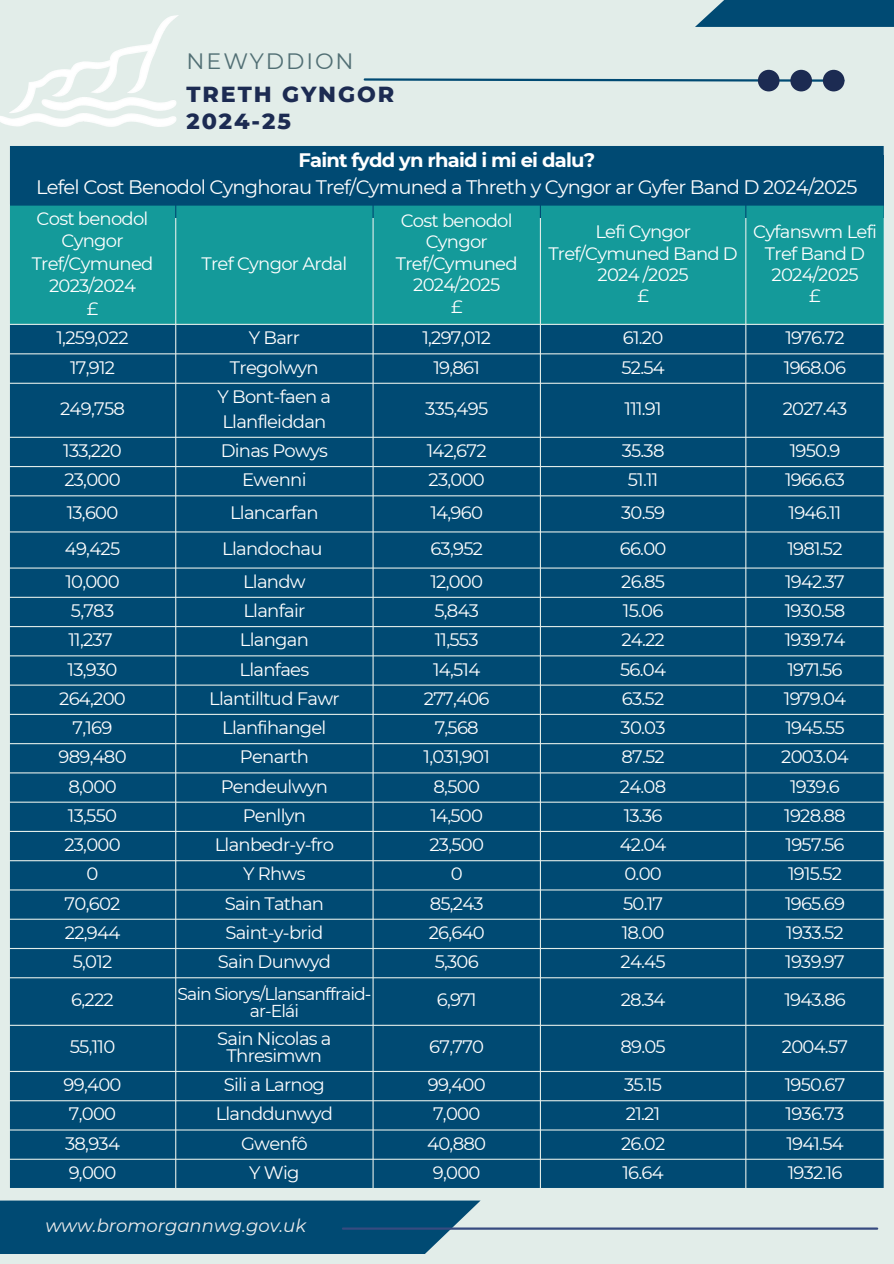
<style>
.page{position:relative;width:894px;height:1264px;background:#fff}
.page>*{position:absolute;margin:0;border:0;box-sizing:border-box;transform-origin:0 0}
.t1{font:800 22.2px/27px "Montserrat";letter-spacing:.085em;color:#1c2b52}
.t2{font:22.2px "Montserrat";letter-spacing:.085em;color:#516f74}
.t3{font:19.5px "Montserrat";letter-spacing:-.04em;color:#fff}
.t4{font:700 19.5px "Montserrat";letter-spacing:-.04em;color:#fff}
.t5{font:18px/21.3px "Montserrat";letter-spacing:-.04em;color:#fff;text-align:center}
.t6{font:italic 18px "Montserrat";color:#ededed}
.t7{font:17.25px/16.8px "Montserrat";letter-spacing:-.055em;color:#fff;text-align:center}
</style>
<div class="page">
<div style="left:0;top:0;width:893px;height:1263px;background:#e2ede9"></div>
<svg style="left:0;top:1200px;width:480px;height:54px;background:#0e547a"></svg>
<hr style="left:343px;top:1227px;width:533px;height:2px;background:#374b80">
<div style="left:694px;top:0;width:199px;height:27px;background:#004a73"></div>
<svg style="left:363px;top:70px;width:482px;height:21px"></svg>
<img style="left:0;top:15px;width:178px;height:111px">
<div style="left:10px;top:146px;width:873px;height:1041px;background:#004a73"></div>
<div style="left:10px;top:206px;width:873px;height:118px;background:#149a9a"></div>
<p class="t2" style="left:186px;top:48px;width:168px">NEWYDDION</p>
<h1 class="t1" style="left:186px;top:81px;width:209px">TRETH GYNGOR<br>2024-25</h1>
<p class="t4" style="left:298px;top:148px;width:298px">Faint fydd yn rhaid i mi ei dalu?</p>
<p class="t3" style="left:36px;top:175px;width:822px">Lefel Cost Benodol Cynghorau Tref/Cymuned a Threth y Cyngor ar Gyfer Band D 2024/2025</p>
<p class="t5" style="left:32px;top:207px;width:123px;line-height:22.5px">Cost benodol<br>Cyngor<br>Tref/Cymuned<br>2023/2024</p>
<p class="t5" style="left:87px;top:298px;width:13px">£</p>
<p class="t5" style="left:396px;top:210px;width:123px">Cost benodol<br>Cyngor<br>Tref/Cymuned<br>2024/2025</p>
<p class="t5" style="left:451px;top:295px;width:13px">£</p>
<p class="t5" style="left:548px;top:221px;width:191px">Lefi Cyngor<br>Tref/Cymuned Band D<br>2024 /2025</p>
<p class="t5" style="left:637px;top:285px;width:13px">£</p>
<p class="t5" style="left:753px;top:221px;width:125px">Cyfanswm Lefi<br>Tref Band D<br>2024/2025</p>
<p class="t5" style="left:809px;top:285px;width:13px">£</p>
<p class="t5" style="left:201px;top:253px;width:147px">Tref Cyngor Ardal</p>
<p class="t5" style="left:56px;top:327px;width:73px">1,259,022</p>
<p class="t5" style="left:249px;top:327px;width:53px">Y Barr</p>
<p class="t5" style="left:422px;top:327px;width:70px">1,297,012</p>
<p class="t5" style="left:622px;top:327px;width:42px">61.20</p>
<p class="t5" style="left:785px;top:327px;width:61px">1976.72</p>
<p class="t5" style="left:70px;top:356px;width:46px">17,912</p>
<p class="t5" style="left:230px;top:356px;width:90px">Tregolwyn</p>
<p class="t5" style="left:433px;top:356px;width:48px">19,861</p>
<p class="t5" style="left:621px;top:356px;width:45px">52.54</p>
<p class="t5" style="left:783px;top:356px;width:64px">1968.06</p>
<p class="t5" style="left:60px;top:398px;width:66px">249,758</p>
<p class="t5" style="left:217px;top:384px;width:115px;line-height:24.8px;text-align:left">Y Bont-faen a<br>Llanfleiddan</p>
<p class="t5" style="left:425px;top:398px;width:64px">335,495</p>
<p class="t5" style="left:624px;top:398px;width:39px">111.91</p>
<p class="t5" style="left:782px;top:398px;width:66px">2027.43</p>
<p class="t5" style="left:63px;top:440px;width:60px">133,220</p>
<p class="t5" style="left:221px;top:440px;width:109px">Dinas Powys</p>
<p class="t5" style="left:426px;top:440px;width:61px">142,672</p>
<p class="t5" style="left:621px;top:440px;width:44px">35.38</p>
<p class="t5" style="left:789px;top:440px;width:52px">1950.9</p>
<p class="t5" style="left:64px;top:469px;width:58px">23,000</p>
<p class="t5" style="left:242px;top:469px;width:66px">Ewenni</p>
<p class="t5" style="left:428px;top:469px;width:58px">23,000</p>
<p class="t5" style="left:627px;top:469px;width:32px">51.11</p>
<p class="t5" style="left:784px;top:469px;width:61px">1966.63</p>
<p class="t5" style="left:67px;top:502px;width:53px">13,600</p>
<p class="t5" style="left:230px;top:502px;width:90px">Llancarfan</p>
<p class="t5" style="left:430px;top:502px;width:54px">14,960</p>
<p class="t5" style="left:621px;top:502px;width:46px">30.59</p>
<p class="t5" style="left:788px;top:502px;width:54px">1946.11</p>
<p class="t5" style="left:65px;top:538px;width:57px">49,425</p>
<p class="t5" style="left:222px;top:538px;width:102px">Llandochau</p>
<p class="t5" style="left:430px;top:538px;width:54px">63,952</p>
<p class="t5" style="left:619px;top:538px;width:48px">66.00</p>
<p class="t5" style="left:787px;top:538px;width:57px">1981.52</p>
<p class="t5" style="left:65px;top:570px;width:56px">10,000</p>
<p class="t5" style="left:243px;top:570px;width:64px">Llandw</p>
<p class="t5" style="left:430px;top:570px;width:54px">12,000</p>
<p class="t5" style="left:621px;top:570px;width:45px">26.85</p>
<p class="t5" style="left:785px;top:570px;width:61px">1942.37</p>
<p class="t5" style="left:71px;top:600px;width:45px">5,783</p>
<p class="t5" style="left:243px;top:600px;width:63px">Llanfair</p>
<p class="t5" style="left:434px;top:600px;width:46px">5,843</p>
<p class="t5" style="left:622px;top:600px;width:42px">15.06</p>
<p class="t5" style="left:784px;top:600px;width:62px">1930.58</p>
<p class="t5" style="left:68px;top:629px;width:46px">11,237</p>
<p class="t5" style="left:240px;top:629px;width:70px">Llangan</p>
<p class="t5" style="left:435px;top:629px;width:45px">11,553</p>
<p class="t5" style="left:621px;top:629px;width:45px">24.22</p>
<p class="t5" style="left:784px;top:629px;width:62px">1939.74</p>
<p class="t5" style="left:68px;top:658px;width:51px">13,930</p>
<p class="t5" style="left:239px;top:658px;width:71px">Llanfaes</p>
<p class="t5" style="left:433px;top:658px;width:49px">14,514</p>
<p class="t5" style="left:620px;top:658px;width:47px">56.04</p>
<p class="t5" style="left:787px;top:658px;width:57px">1971.56</p>
<p class="t5" style="left:59px;top:687px;width:68px">264,200</p>
<p class="t5" style="left:209px;top:687px;width:132px">Llantilltud Fawr</p>
<p class="t5" style="left:424px;top:687px;width:67px">277,406</p>
<p class="t5" style="left:621px;top:687px;width:44px">63.52</p>
<p class="t5" style="left:783px;top:687px;width:64px">1979.04</p>
<p class="t5" style="left:73px;top:717px;width:41px">7,169</p>
<p class="t5" style="left:222px;top:717px;width:106px">Llanfihangel</p>
<p class="t5" style="left:434px;top:717px;width:46px">7,568</p>
<p class="t5" style="left:620px;top:717px;width:47px">30.03</p>
<p class="t5" style="left:785px;top:717px;width:61px">1945.55</p>
<p class="t5" style="left:58px;top:746px;width:70px">989,480</p>
<p class="t5" style="left:240px;top:746px;width:70px">Penarth</p>
<p class="t5" style="left:423px;top:746px;width:68px">1,031,901</p>
<p class="t5" style="left:621px;top:746px;width:45px">87.52</p>
<p class="t5" style="left:781px;top:746px;width:69px">2003.04</p>
<p class="t5" style="left:68px;top:775px;width:50px">8,000</p>
<p class="t5" style="left:221px;top:775px;width:109px">Pendeulwyn</p>
<p class="t5" style="left:433px;top:775px;width:48px">8,500</p>
<p class="t5" style="left:619px;top:775px;width:48px">24.08</p>
<p class="t5" style="left:790px;top:775px;width:51px">1939.6</p>
<p class="t5" style="left:68px;top:804px;width:51px">13,550</p>
<p class="t5" style="left:243px;top:804px;width:65px">Penllyn</p>
<p class="t5" style="left:430px;top:804px;width:54px">14,500</p>
<p class="t5" style="left:623px;top:804px;width:40px">13.36</p>
<p class="t5" style="left:784px;top:804px;width:63px">1928.88</p>
<p class="t5" style="left:64px;top:834px;width:58px">23,000</p>
<p class="t5" style="left:215px;top:834px;width:121px">Llanbedr-y-fro</p>
<p class="t5" style="left:429px;top:834px;width:56px">23,500</p>
<p class="t5" style="left:619px;top:834px;width:48px">42.04</p>
<p class="t5" style="left:785px;top:834px;width:60px">1957.56</p>
<p class="t5" style="left:87px;top:863px;width:13px">0</p>
<p class="t5" style="left:243px;top:863px;width:64px">Y Rhws</p>
<p class="t5" style="left:450px;top:863px;width:13px">0</p>
<p class="t5" style="left:624px;top:863px;width:39px">0.00</p>
<p class="t5" style="left:787px;top:863px;width:55px">1915.52</p>
<p class="t5" style="left:65px;top:892px;width:57px">70,602</p>
<p class="t5" style="left:225px;top:892px;width:101px">Sain Tathan</p>
<p class="t5" style="left:429px;top:892px;width:56px">85,243</p>
<p class="t5" style="left:623px;top:892px;width:42px">50.17</p>
<p class="t5" style="left:784px;top:892px;width:61px">1965.69</p>
<p class="t5" style="left:65px;top:921px;width:57px">22,944</p>
<p class="t5" style="left:225px;top:921px;width:99px">Saint-y-brid</p>
<p class="t5" style="left:428px;top:921px;width:58px">26,640</p>
<p class="t5" style="left:621px;top:921px;width:44px">18.00</p>
<p class="t5" style="left:786px;top:921px;width:59px">1933.52</p>
<p class="t5" style="left:73px;top:951px;width:41px">5,012</p>
<p class="t5" style="left:218px;top:951px;width:115px">Sain Dunwyd</p>
<p class="t5" style="left:434px;top:951px;width:46px">5,306</p>
<p class="t5" style="left:620px;top:951px;width:47px">24.45</p>
<p class="t5" style="left:785px;top:951px;width:61px">1939.97</p>
<p class="t5" style="left:71px;top:989px;width:44px">6,222</p>
<p class="t7" style="left:177px;top:985px;width:195px">Sain Siorys/Llansanffraid&shy;ar-Elái</p>
<p class="t5" style="left:436px;top:989px;width:41px">6,971</p>
<p class="t5" style="left:620px;top:989px;width:46px">28.34</p>
<p class="t5" style="left:784px;top:989px;width:63px">1943.86</p>
<p class="t5" style="left:70px;top:1035px;width:47px">55,110</p>
<p class="t5" style="left:217px;top:1030px;width:116px;line-height:16.8px">Sain Nicolas a<br>Thresimwn</p>
<p class="t5" style="left:429px;top:1035px;width:56px">67,770</p>
<p class="t5" style="left:620px;top:1035px;width:47px">89.05</p>
<p class="t5" style="left:781px;top:1035px;width:68px">2004.57</p>
<p class="t5" style="left:64px;top:1074px;width:59px">99,400</p>
<p class="t5" style="left:224px;top:1074px;width:103px">Sili a Larnog</p>
<p class="t5" style="left:427px;top:1074px;width:59px">99,400</p>
<p class="t5" style="left:624px;top:1074px;width:39px">35.15</p>
<p class="t5" style="left:784px;top:1074px;width:62px">1950.67</p>
<p class="t5" style="left:69px;top:1103px;width:49px">7,000</p>
<p class="t5" style="left:215px;top:1103px;width:119px">Llanddunwyd</p>
<p class="t5" style="left:433px;top:1103px;width:49px">7,000</p>
<p class="t5" style="left:625px;top:1103px;width:36px">21.21</p>
<p class="t5" style="left:785px;top:1103px;width:60px">1936.73</p>
<p class="t5" style="left:65px;top:1132px;width:56px">38,934</p>
<p class="t5" style="left:241px;top:1132px;width:68px">Gwenfô</p>
<p class="t5" style="left:427px;top:1132px;width:60px">40,880</p>
<p class="t5" style="left:620px;top:1132px;width:46px">26.02</p>
<p class="t5" style="left:786px;top:1132px;width:59px">1941.54</p>
<p class="t5" style="left:69px;top:1161px;width:49px">9,000</p>
<p class="t5" style="left:249px;top:1161px;width:52px">Y Wig</p>
<p class="t5" style="left:433px;top:1161px;width:49px">9,000</p>
<p class="t5" style="left:622px;top:1161px;width:43px">16.64</p>
<p class="t5" style="left:787px;top:1161px;width:56px">1932.16</p>
<h2 class="t6" style="left:45px;top:1214px;width:262px">www.bromorgannwg.gov.uk</h2>
</div>
